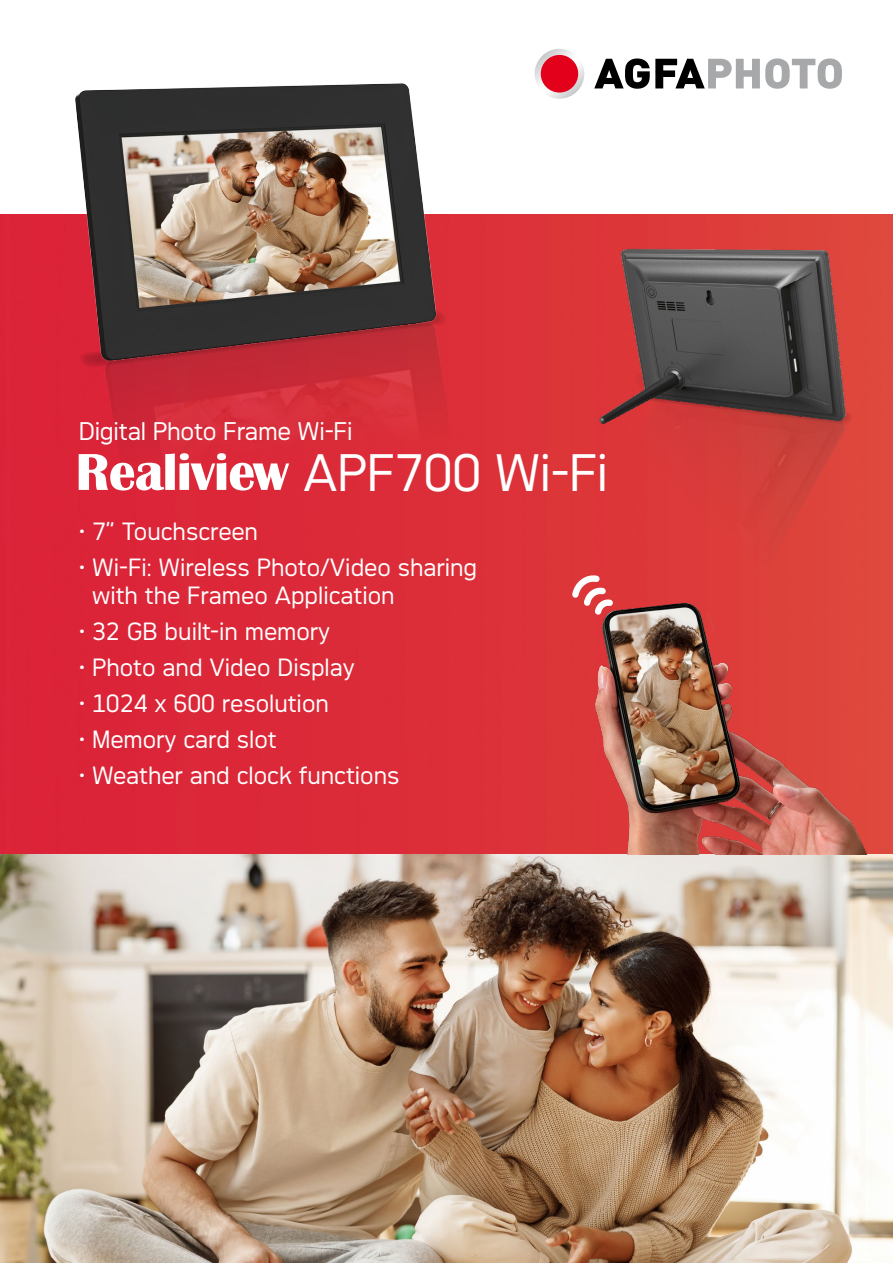
<style>
.page{position:relative;width:893px;height:1263px;background:#fff}
.page>*{position:absolute;margin:0;border:0;box-sizing:border-box;transform-origin:0 0}
.t1{font:49.5px "Agfa Photo Thalis";letter-spacing:-.01em;color:#fff}
.t2{font:24px "Agfa Photo Thalis";letter-spacing:-.01em;color:#fff}
.t3{font:23.4px/28.2px "Agfa Photo Thalis";color:#fff}
</style>
<div class="page">
<img style="left:0;top:215px;width:893px;height:1048px">
<svg style="left:594px;top:58px;width:248px;height:31px"></svg>
<img style="left:535px;top:49px;width:49px;height:50px;border-radius:25px">
<div style="left:541px;top:55px;width:37px;height:38px;background:#e2001a;border-radius:50%"></div>
<img style="left:590px;top:600px;width:285px;height:255px">
<svg style="left:568px;top:574px;width:49px;height:45px"></svg>
<div style="left:62px;top:239px;width:445px;height:414px;background:#dc2b39"></div>
<img style="left:70px;top:83px;width:372px;height:318px">
<img style="left:576px;top:339px;width:284px;height:269px">
<img style="left:596px;top:214px;width:252px;height:243px">
<svg style="left:79px;top:453px;width:210px;height:37px"></svg>
<p class="t2" style="left:79px;top:417px;width:275px">Digital Photo Frame Wi-Fi</p>
<h1 class="t1" style="left:303px;top:443px;width:306px">APF700 Wi-Fi</h1>
<p class="t3" style="left:79px;top:517px;width:181px"><sup>•</sup> 7” Touchscreen</p>
<p class="t3" style="left:92px;top:553px;width:387px;text-indent:-13px"><sup>•</sup> Wi-Fi: Wireless Photo/Video sharing with the Frameo Application</p>
<p class="t3" style="left:79px;top:617px;width:253px"><sup>•</sup> 32 GB built-in memory</p>
<p class="t3" style="left:79px;top:653px;width:278px"><sup>•</sup> Photo and Video Display</p>
<p class="t3" style="left:79px;top:689px;width:252px"><sup>•</sup> 1024 x 600 resolution</p>
<p class="t3" style="left:79px;top:725px;width:200px"><sup>•</sup> Memory card slot</p>
<p class="t3" style="left:79px;top:761px;width:322px"><sup>•</sup> Weather and clock functions</p>
</div>
